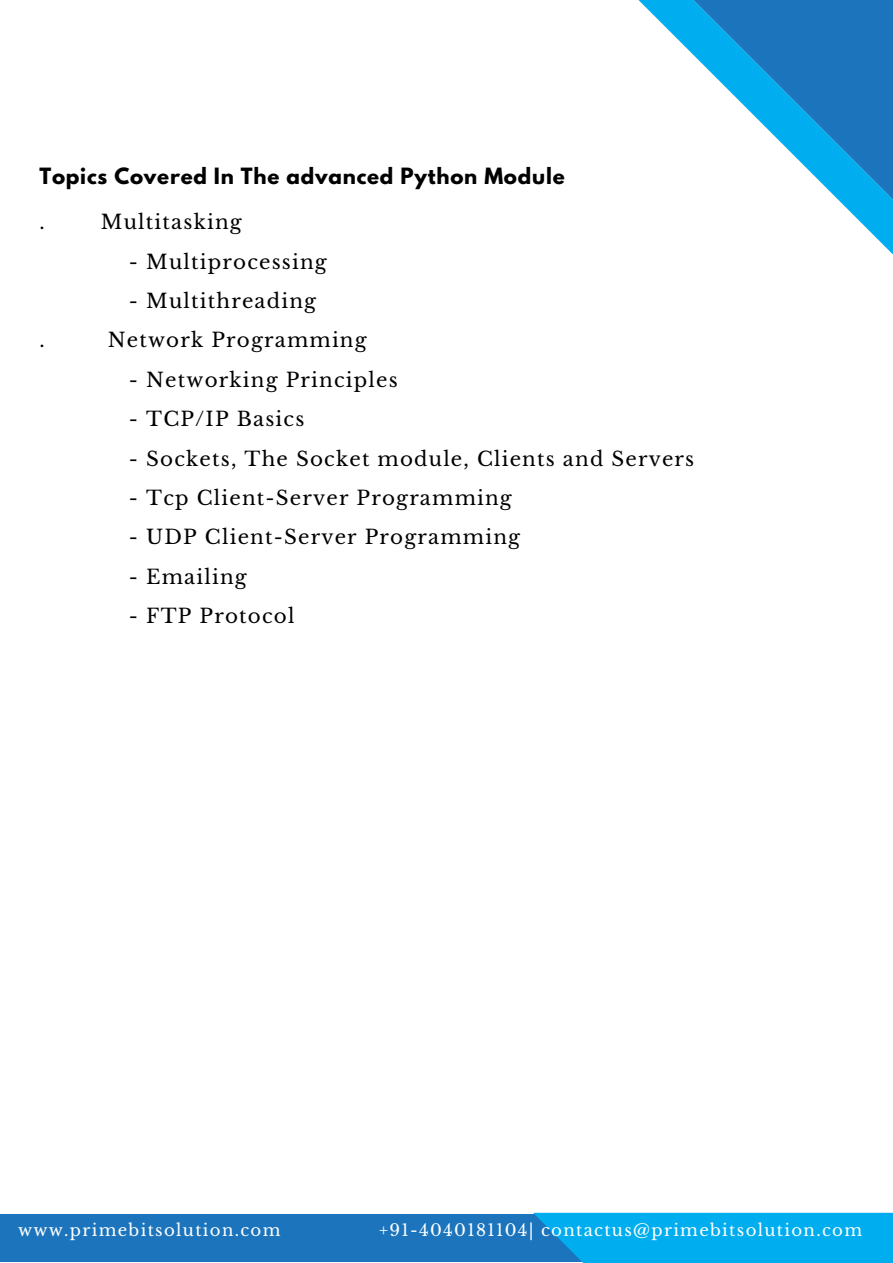
<style>
.page{position:relative;width:893px;height:1263px;background:#fff}
.page>*{position:absolute;margin:0;border:0;box-sizing:border-box;transform-origin:0 0}
.t1{font:19.8px "Libre Baskerville";letter-spacing:.06em;color:#000}
.t2{font:700 19.8px "League Spartan";letter-spacing:.04em;color:#000}
.t3{font:16.5px "Libre Baskerville";letter-spacing:.08em;color:#fff}
</style>
<div class="page">
<svg style="left:638px;top:0;width:255px;height:255px"></svg>
<svg style="left:692px;top:0;width:201px;height:201px"></svg>
<div style="left:0;top:1214px;width:771px;height:47px;background:#1c75bc"></div>
<svg style="left:533px;top:1212px;width:360px;height:51px;background:#06abeb"></svg>
<p class="t2" style="left:39px;top:166px;width:527px">Topics Covered In The advanced Python Module</p>
<p class="t1" style="left:39px;top:210px;width:7px">.</p>
<p class="t1" style="left:39px;top:328px;width:7px">.</p>
<p class="t1" style="left:101px;top:210px;width:142px">Multitasking</p>
<p class="t1" style="left:129px;top:249px;width:199px">- Multiprocessing</p>
<p class="t1" style="left:129px;top:289px;width:189px">- Multithreading</p>
<p class="t1" style="left:108px;top:328px;width:260px">Network Programming</p>
<p class="t1" style="left:129px;top:367px;width:270px">- Networking Principles</p>
<p class="t1" style="left:129px;top:407px;width:177px">- TCP/IP Basics</p>
<p class="t1" style="left:129px;top:446px;width:567px">- Sockets, The Socket module, Clients and Servers</p>
<p class="t1" style="left:129px;top:486px;width:384px">- Tcp Client-Server Programming</p>
<p class="t1" style="left:129px;top:525px;width:393px">- UDP Client-Server Programming</p>
<p class="t1" style="left:129px;top:565px;width:119px">- Emailing</p>
<p class="t1" style="left:129px;top:604px;width:167px">- FTP Protocol</p>
<p class="t3" style="left:18px;top:1220px;width:264px">www.primebitsolution.com</p>
<p class="t3" style="left:379px;top:1220px;width:485px">+91-4040181104| contactus@primebitsolution.com</p>
</div>
